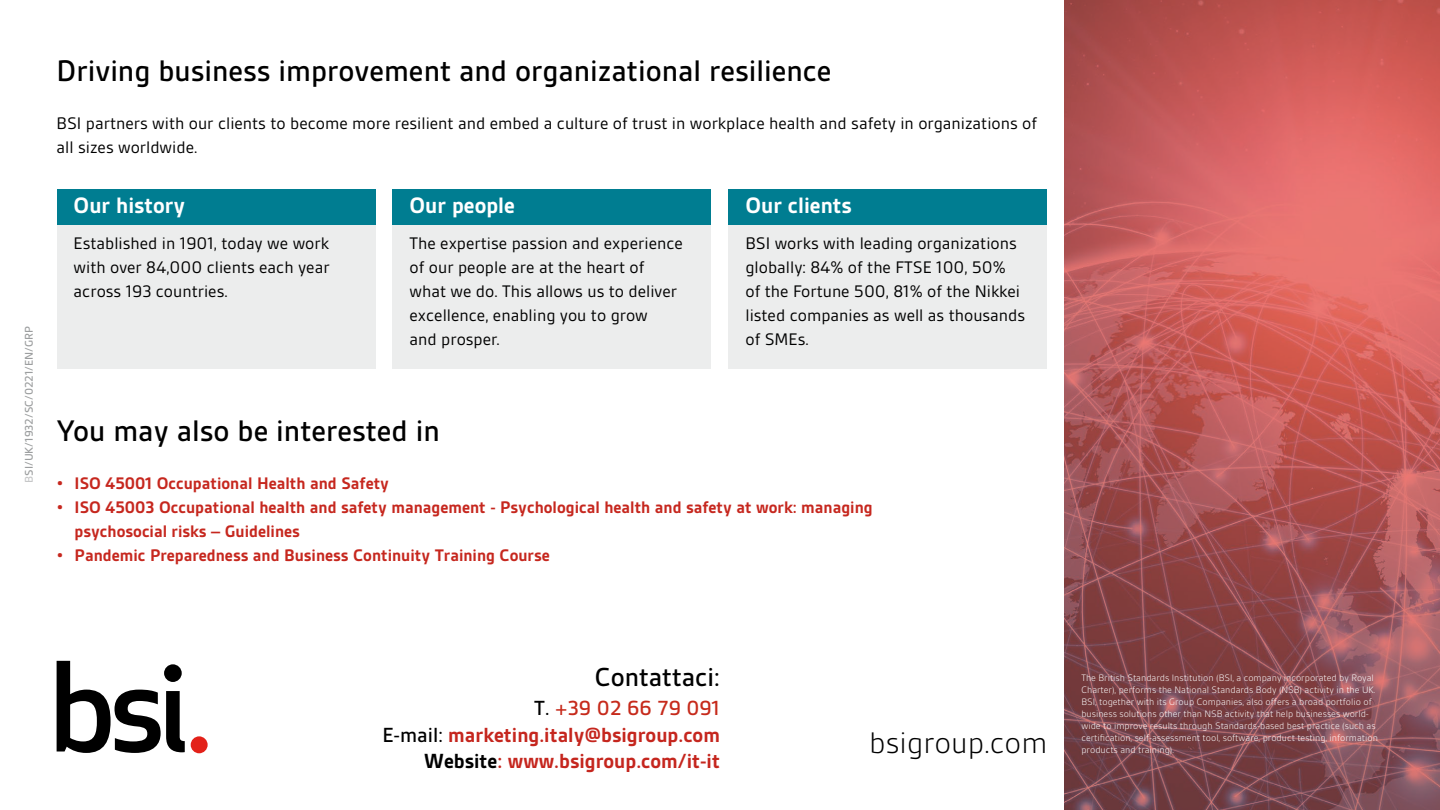
<style>
.page{position:relative;width:1440px;height:810px;background:#fff}
.page>*{position:absolute;margin:0;border:0;box-sizing:border-box;transform-origin:0 0}
.t1{font:500 32px "BSI Gesta";color:#000}
.t2{font:300 32px "BSI Gesta";color:#000}
.t3{font:500 28px "BSI Gesta";color:#000}
.t4{font:700 24px "BSI Gesta";color:#fff}
.t5{font:700 22px/26.4px "BSI Gesta";color:#c5261e;text-align:right}
.t6{font:18px/24px "BSI Gesta";color:#000}
.t7{font:700 18px/24px "BSI Gesta";color:#c6271e}
.t8{font:500 12px "BSI Gesta";color:#9c9e9f}
.t9{font:300 10px/12px "BSI Gesta";color:#fff}
.s1{color:#c6c7c8}
.s2{font-weight:500;color:#000}
.s3{font-weight:500;color:#c62a1b}
.s4{color:#000}
</style>
<div class="page">
<svg style="left:1064px;top:0;width:376px;height:810px;background:#b25758"></svg>
<div style="left:191px;top:736px;width:17px;height:17px;background:#e32119;border-radius:50%"></div>
<svg style="left:57px;top:661px;width:128px;height:92px"></svg>
<div style="left:57px;top:189px;width:319px;height:36px;background:#007d91"></div>
<div style="left:57px;top:225px;width:319px;height:144px;background:#eceded"></div>
<div style="left:393px;top:189px;width:318px;height:36px;background:#007d91"></div>
<div style="left:393px;top:225px;width:318px;height:144px;background:#eceded"></div>
<div style="left:728px;top:189px;width:319px;height:36px;background:#007d91"></div>
<div style="left:728px;top:225px;width:319px;height:144px;background:#eceded"></div>
<p class="t8" style="left:23px;top:483px;width:158px;rotate:-90deg"><span class="s1">B</span>SI/UK/1932/SC/0221/EN/GRP</p>
<h1 class="t1" style="left:57px;top:54px;width:776px">Driving business improvement and organizational resilience</h1>
<p class="t6" style="left:57px;top:111px;width:982px">BSI partners with our clients to become more resilient and embed a culture of trust in workplace health and safety in organizations of all sizes worldwide.</p>
<h3 class="t4" style="left:74px;top:193px;width:113px">Our history</h3>
<p class="t6" style="left:74px;top:231px;width:257px;text-align:justify">Established in 1901, today we work with over 84,000 clients each year across 193 countries.</p>
<h3 class="t4" style="left:410px;top:193px;width:107px">Our people</h3>
<p class="t6" style="left:410px;top:231px;width:275px">The expertise passion and experience of our people are at the heart of what we do. This allows us to deliver excellence, enabling you to grow<br>and prosper.</p>
<h3 class="t4" style="left:745px;top:193px;width:108px">Our clients</h3>
<p class="t6" style="left:745px;top:231px;width:281px">BSI works with leading organizations globally: 84% of the FTSE 100, 50% of the Fortune 500, 81% of the Nikkei listed companies as well as thousands of SMEs.</p>
<h1 class="t1" style="left:57px;top:414px;width:385px">You may also be interested in</h1>
<p class="t7" style="left:57px;top:471px;width:334px">• ISO 45001 Occupational Health and Safety</p>
<p class="t7" style="left:75px;top:495px;width:800px;text-indent:-18px">• ISO 45003 Occupational health and safety management - Psychological health and safety at work: managing psychosocial risks – Guidelines</p>
<p class="t7" style="left:57px;top:543px;width:495px">• Pandemic Preparedness and Business Continuity Training Course</p>
<h2 class="t3" style="left:595px;top:663px;width:127px">Contattaci:</h2>
<p class="t5" style="left:382px;top:695px;width:339px"><span class="s2">T.</span> <span class="s3">+39 02 66 79 091<br></span><span class="s2">E-mail:</span> marketing.italy@bsigroup.com<br><span class="s4">Website</span>: www.bsigroup.com/it-it</p>
<h1 class="t2" style="left:869px;top:726px;width:180px">bsigroup.com</h1>
<p class="t9" style="left:1081px;top:672px;width:298px">The British Standards Institution (BSI, a company incorporated by Royal Charter), performs the National Standards Body (NSB) activity in the UK.<br>BSI, together with its Group Companies, also offers a broad portfolio of business solutions other than NSB activity that help businesses world&shy;wide to improve results through Standards-based best practice (such as certification, self-assessment tool, software, product testing, information products and training).</p>
</div>
